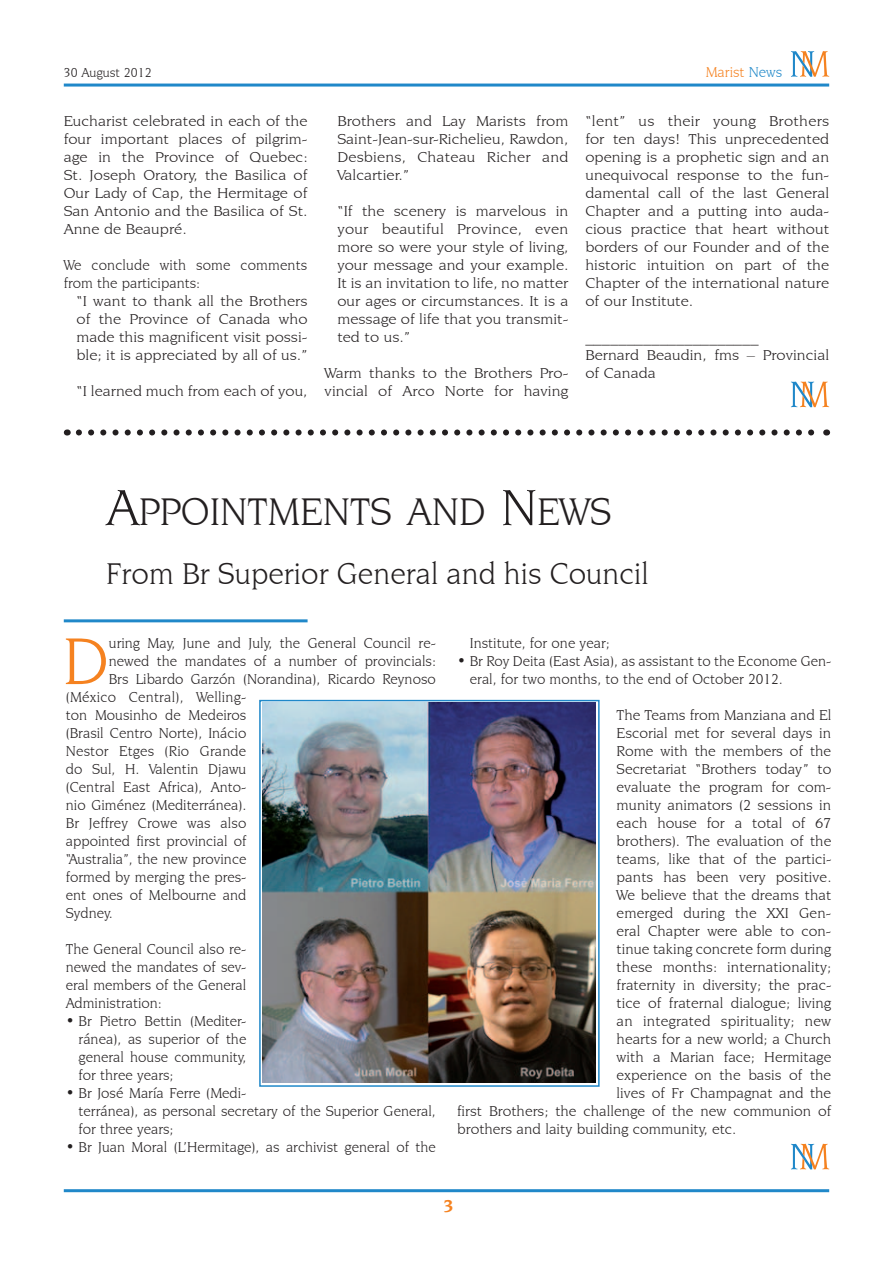
<style>
.page{position:relative;width:893px;height:1263px;background:#fff}
.page>*{position:absolute;margin:0;border:0;box-sizing:border-box;transform-origin:0 0}
.t1{font:70.2px "Novarese IT Cby BT";color:#f58220}
.t2{font:40.5px "Novarese IT Cby BT";color:#231f20}
.t3{font:31.5px "Novarese IT Cby BT";color:#231f20}
.t4{font:700 18px "Novarese IT Cby BT";color:#f58220}
.t5{font:15px/18px "Novarese IT Cby BT";color:#231f20;text-align:justify;scale:1.1 1}
.t6{font:15px/18px "Novarese IT Cby BT";color:#231f20}
.t7{font:15px "Novarese IT Cby BT";color:#231f20;scale:1.04 1}
.t8{font:15px "Novarese IT Cby BT";color:#f58220}
.t9{font:13.5px "Novarese IT Cby BT";color:#231f20}
.s1{color:#2088c9}
.s2{font-size:54px}
</style>
<div class="page">
<hr style="left:64px;top:1189px;width:765px;height:3px;background:#2088c9">
<hr style="left:64px;top:84px;width:765px;height:3px;background:#2088c9">
<svg style="left:791px;top:51px;width:38px;height:26px"></svg>
<hr style="left:64px;top:619px;width:244px;height:3px;background:#2088c9">
<svg style="left:791px;top:1144px;width:38px;height:25px"></svg>
<svg style="left:791px;top:382px;width:38px;height:25px"></svg>
<svg style="left:79px;top:429px;width:736px;height:6px"></svg>
<img style="left:262px;top:703px;width:333px;height:380px">
<div style="left:259px;top:700px;width:341px;height:387px;border:2px solid #2088c9"></div>
<p class="t9" style="left:64px;top:64px;width:89px">30 August 2012</p>
<p class="t8" style="left:706px;top:63px;width:78px">Marist <span class="s1">News</span></p>
<p class="t5" style="left:64px;top:112px;width:223px">Eucharist celebrated in each of the four important places of pilgrim&shy;age in the Province of Quebec:<br>St. Joseph Oratory, the Basilica of Our Lady of Cap, the Hermitage of San Antonio and the Basilica of St.<br>Anne de Beaupré.</p>
<p class="t6" style="left:64px;top:256px;width:245px">We conclude with some comments from the participants:</p>
<p class="t5" style="left:76px;top:292px;width:212px">“I want to thank all the Brothers of the Province of Canada who made this magnificent visit possi&shy;ble; it is appreciated by all of us.”</p>
<p class="t5" style="left:76px;top:382px;width:211px">“I learned much from each of you,</p>
<p class="t5" style="left:337px;top:112px;width:211px">Brothers and Lay Marists from Saint-Jean-sur-Richelieu, Rawdon, Desbiens, Chateau Richer and Valcartier.”</p>
<p class="t5" style="left:337px;top:202px;width:211px">“If the scenery is marvelous in your beautiful Province, even more so were your style of living, your message and your example.<br>It is an invitation to life, no matter our ages or circumstances. It is a message of life that you transmit&shy;ted to us.”</p>
<p class="t5" style="left:325px;top:364px;width:223px">Warm thanks to the Brothers Pro&shy;vincial of Arco Norte for having</p>
<p class="t5" style="left:585px;top:112px;width:223px">“lent” us their young Brothers for ten days! This unprecedented opening is a prophetic sign and an unequivocal response to the fun&shy;damental call of the last General Chapter and a putting into auda&shy;cious practice that heart without borders of our Founder and of the historic intuition on part of the Chapter of the international nature of our Institute.</p>
<p class="t5" style="left:585px;top:328px;width:223px;text-align:left">_____________________<br>Bernard Beaudin, fms – Provincial of Canada</p>
<h2 class="t2" style="left:106px;top:488px;width:504px"><span class="s2">A</span>PPOINTMENTS AND <span class="s2">N</span>EWS</h2>
<h3 class="t3" style="left:106px;top:555px;width:544px">From Br Superior General and his Council</h3>
<h1 class="t1" style="left:63px;top:619px;width:47px">D</h1>
<p class="t6" style="left:109px;top:634px;width:328px">uring May, June and July, the General Council re-</p>
<p class="t6" style="left:109px;top:652px;width:329px">newed the mandates of a number of provincials:</p>
<p class="t6" style="left:109px;top:670px;width:328px">Brs Libardo Garzón (Norandina), Ricardo Reynoso</p>
<p class="t6" style="left:66px;top:688px;width:182px">(México Central), Welling-</p>
<p class="t6" style="left:66px;top:706px;width:182px">ton Mousinho de Medeiros</p>
<p class="t6" style="left:66px;top:724px;width:182px">(Brasil Centro Norte), Inácio</p>
<p class="t6" style="left:66px;top:742px;width:182px">Nestor Etges (Rio Grande</p>
<p class="t6" style="left:66px;top:760px;width:182px">do Sul, H. Valentin Djawu</p>
<p class="t6" style="left:66px;top:778px;width:182px">(Central East Africa), Anto-</p>
<p class="t6" style="left:66px;top:796px;width:182px">nio Giménez (Mediterránea).</p>
<p class="t6" style="left:66px;top:814px;width:182px">Br Jeffrey Crowe was also</p>
<p class="t6" style="left:66px;top:832px;width:182px">appointed first provincial of</p>
<p class="t6" style="left:66px;top:850px;width:182px">“Australia”, the new province</p>
<p class="t6" style="left:66px;top:868px;width:182px">formed by merging the pres-</p>
<p class="t6" style="left:66px;top:886px;width:182px">ent ones of Melbourne and</p>
<p class="t6" style="left:66px;top:904px;width:48px">Sydney.</p>
<p class="t6" style="left:66px;top:940px;width:182px;text-align:justify">The General Council also re&shy;newed the mandates of sev&shy;eral members of the General Administration:</p>
<p class="t6" style="left:79px;top:1012px;width:169px;text-align:justify;text-indent:-13px">• Br Pietro Bettin (Mediter&shy;ránea), as superior of the general house community, for three years;</p>
<p class="t6" style="left:79px;top:1084px;width:359px;text-indent:-13px">• Br José María Ferre (Medi-<br>terránea), as personal secretary of the Superior General, for three years;</p>
<p class="t6" style="left:66px;top:1138px;width:371px">• Br Juan Moral (L’Hermitage), as archivist general of the</p>
<p class="t6" style="left:470px;top:634px;width:141px">Institute, for one year;</p>
<p class="t6" style="left:470px;top:652px;width:363px;text-indent:-13px">• Br Roy Deita (East Asia), as assistant to the Econome Gen&shy;eral, for two months, to the end of October 2012.</p>
<p class="t7" style="left:617px;top:706px;width:208px">The Teams from Manziana and El</p>
<p class="t7" style="left:617px;top:724px;width:208px">Escorial met for several days in</p>
<p class="t7" style="left:617px;top:742px;width:208px">Rome with the members of the</p>
<p class="t7" style="left:617px;top:760px;width:208px">Secretariat “Brothers today” to</p>
<p class="t7" style="left:617px;top:778px;width:208px">evaluate the program for com-</p>
<p class="t7" style="left:617px;top:796px;width:208px">munity animators (2 sessions in</p>
<p class="t7" style="left:617px;top:814px;width:208px">each house for a total of 67</p>
<p class="t7" style="left:617px;top:832px;width:208px">brothers). The evaluation of the</p>
<p class="t7" style="left:617px;top:850px;width:208px">teams, like that of the partici-</p>
<p class="t7" style="left:617px;top:868px;width:208px">pants has been very positive.</p>
<p class="t7" style="left:617px;top:886px;width:208px">We believe that the dreams that</p>
<p class="t7" style="left:617px;top:904px;width:208px">emerged during the XXI Gen-</p>
<p class="t7" style="left:617px;top:922px;width:208px">eral Chapter were able to con-</p>
<p class="t7" style="left:617px;top:940px;width:208px">tinue taking concrete form during</p>
<p class="t7" style="left:617px;top:958px;width:208px">these months: internationality;</p>
<p class="t7" style="left:617px;top:976px;width:208px">fraternity in diversity; the prac-</p>
<p class="t7" style="left:617px;top:994px;width:208px">tice of fraternal dialogue; living</p>
<p class="t7" style="left:617px;top:1012px;width:208px">an integrated spirituality; new</p>
<p class="t7" style="left:617px;top:1030px;width:208px">hearts for a new world; a Church</p>
<p class="t7" style="left:617px;top:1048px;width:208px">with a Marian face; Hermitage</p>
<p class="t7" style="left:617px;top:1066px;width:208px">experience on the basis of the</p>
<p class="t7" style="left:617px;top:1084px;width:208px">lives of Fr Champagnat and the</p>
<p class="t7" style="left:457px;top:1102px;width:361px">first Brothers; the challenge of the new communion of</p>
<p class="t7" style="left:457px;top:1120px;width:270px">brothers and laity building community, etc.</p>
<p class="t4" style="left:443px;top:1195px;width:12px">3</p>
</div>
